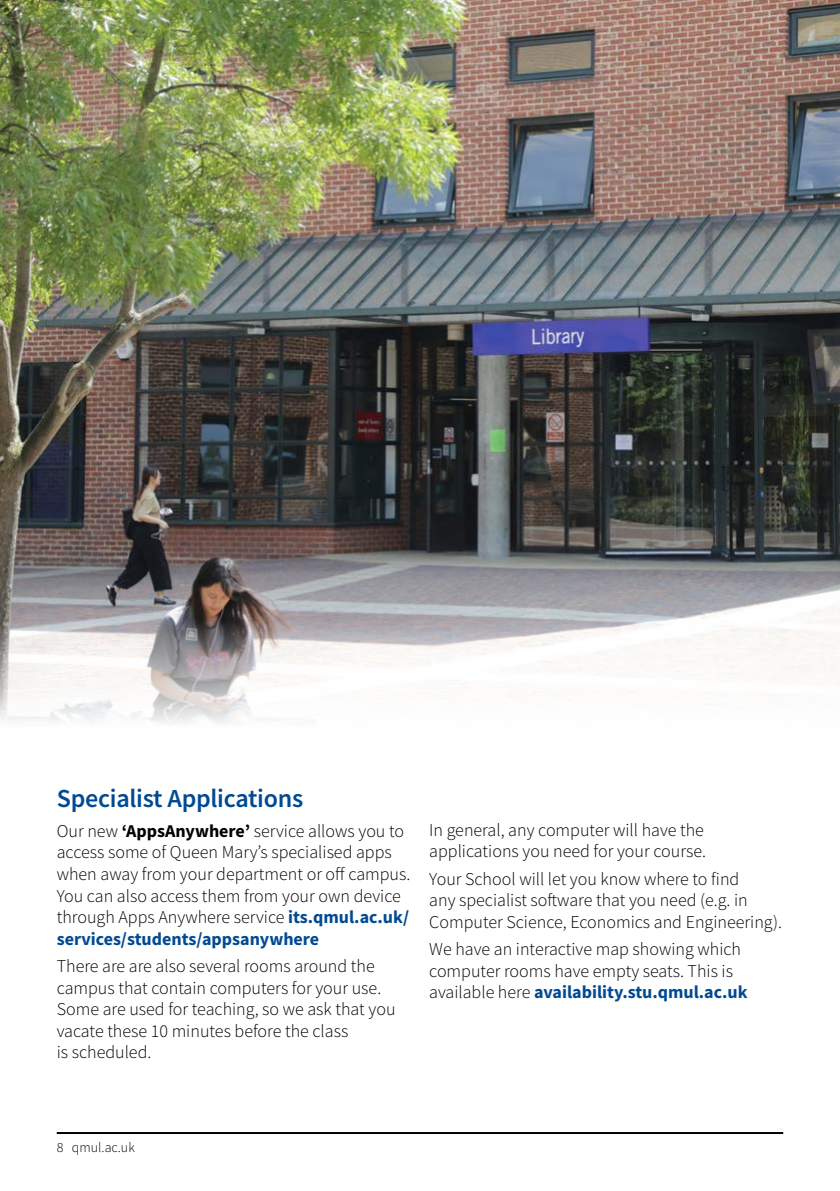
<style>
.page{position:relative;width:840px;height:1191px;background:#fff}
.page>*{position:absolute;margin:0;border:0;box-sizing:border-box;transform-origin:0 0}
.t1{font:600 26px "Source Sans Pro";letter-spacing:-.01em;color:#004a93}
.t2{font:300 18px/21.6px "Source Sans Pro";color:#000}
.t3{font:300 14px "Source Sans Pro";color:#000}
.s1{font-weight:700}
.s2{font-weight:700;color:#004a93}
</style>
<div class="page">
<hr style="left:57px;top:1132px;width:725px;height:2px;background:#000">
<img style="left:0;top:0;width:839px;height:723px">
<h1 class="t1" style="left:57px;top:781px;width:248px">Specialist Applications</h1>
<p class="t2" style="left:57px;top:820px;width:355px">Our new <span class="s1">‘AppsAnywhere’</span> service allows you to access some of Queen Mary’s specialised apps when away from your department or off campus.<br>You can also access them from your own device through Apps Anywhere service <span class="s2">its.qmul.ac.uk/ services/students/appsanywhere</span></p>
<p class="t2" style="left:57px;top:955px;width:340px">There are are also several rooms around the campus that contain computers for your use.<br>Some are used for teaching, so we ask that you vacate these 10 minutes before the class<br>is scheduled.</p>
<p class="t2" style="left:429px;top:819px;width:278px">In general, any computer will have the applications you need for your course.</p>
<p class="t2" style="left:429px;top:868px;width:354px">Your School will let you know where to find<br>any specialist software that you need (e.g. in<br>Computer Science, Economics and Engineering).</p>
<p class="t2" style="left:429px;top:938px;width:320px">We have an interactive map showing which computer rooms have empty seats. This is available here <span class="s2">availability.stu.qmul.ac.uk</span></p>
<p class="t3" style="left:57px;top:1138px;width:80px">8 qmul.ac.uk</p>
</div>
